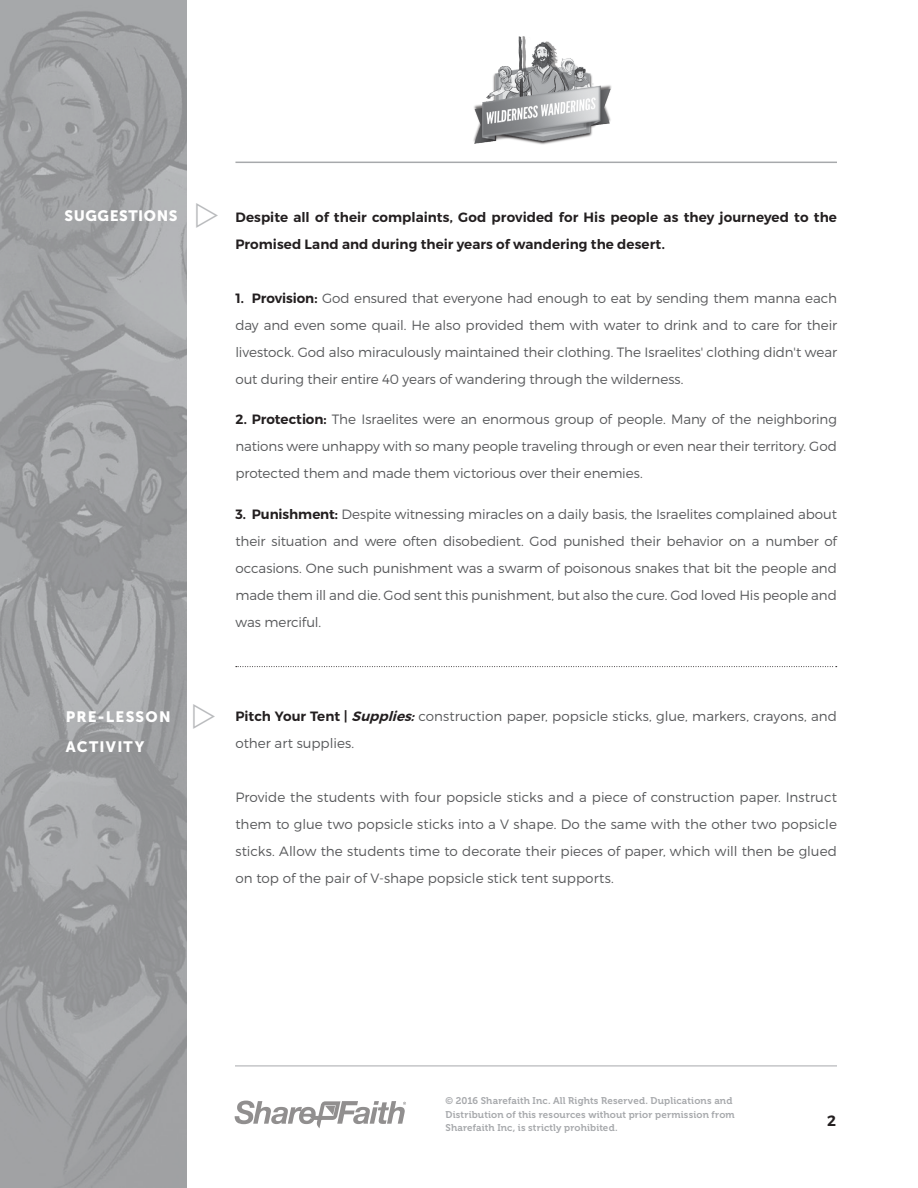
<style>
.page{position:relative;width:918px;height:1188px;background:#fff}
.page>*{position:absolute;margin:0;border:0;box-sizing:border-box;transform-origin:0 0}
.Heading{font:15px "Museo Sans 900";letter-spacing:.075em;color:#fff}
.Heading-2{font:15px "Museo Sans 900";letter-spacing:.035em;color:#fff}
.t1{font:600 15px "Montserrat";color:#231f20}
.body_paragraph{font:300 13.5px/27px "Montserrat";letter-spacing:-.005em;color:#58595b;text-align:justify}
.body_paragraph-2{font:600 13.5px/27px "Montserrat";letter-spacing:.005em;color:#231f20}
.t2{font:9.75px/13.5px "Museo 700";letter-spacing:.015em;color:#a7a9ac}
.s1{font-weight:600;color:#231f20}
.s2{font-weight:600;font-style:italic;color:#231f20}
</style>
<div class="page">
<img style="left:0;top:0;width:187px;height:1188px">
<hr style="left:235px;top:1066px;width:602px;height:1px;background:#a7a9ac">
<svg style="left:235px;top:1101px;width:171px;height:27px"></svg>
<img style="left:473px;top:36px;width:139px;height:109px">
<hr style="left:235px;top:162px;width:602px;height:1px;background:#a7a9ac">
<svg style="left:236px;top:666px;width:601px;height:1px"></svg>
<p class="Heading-2" style="left:64px;top:207px;width:114px">SUGGESTIONS</p>
<p class="Heading" style="left:66px;top:708px;width:106px">PRE-LESSON</p>
<p class="Heading" style="left:66px;top:738px;width:80px">ACTIVITY</p>
<p class="body_paragraph-2" style="left:235px;top:203px;width:603px">Despite all of their complaints, God provided for His people as they journeyed to the<br>Promised Land and during their years of wandering the desert.</p>
<p class="body_paragraph" style="left:235px;top:284px;width:603px"><span class="s1">1. Provision:</span> God ensured that everyone had enough to eat by sending them manna each day and even some quail. He also provided them with water to drink and to care for their livestock. God also miraculously maintained their clothing. The Israelites' clothing didn't wear out during their entire 40 years of wandering through the wilderness.</p>
<p class="body_paragraph" style="left:235px;top:405px;width:603px"><span class="s1">2. Protection:</span> The Israelites were an enormous group of people. Many of the neighboring nations were unhappy with so many people traveling through or even near their territory. God protected them and made them victorious over their enemies.</p>
<p class="body_paragraph" style="left:235px;top:500px;width:603px"><span class="s1">3. Punishment:</span> Despite witnessing miracles on a daily basis, the Israelites complained about their situation and were often disobedient. God punished their behavior on a number of occasions. One such punishment was a swarm of poisonous snakes that bit the people and made them ill and die. God sent this punishment, but also the cure. God loved His people and was merciful.</p>
<p class="body_paragraph" style="left:235px;top:702px;width:603px"><span class="s1">Pitch Your Tent |</span> <span class="s2">Supplies:</span>construction paper, popsicle sticks, glue, markers, crayons, and other art supplies.</p>
<p class="body_paragraph" style="left:235px;top:783px;width:603px">Provide the students with four popsicle sticks and a piece of construction paper. Instruct them to glue two popsicle sticks into a V shape. Do the same with the other two popsicle sticks. Allow the students time to decorate their pieces of paper, which will then be glued on top of the pair of V-shape popsicle stick tent supports.</p>
<p class="t2" style="left:446px;top:1094px;width:291px">© 2016 Sharefaith Inc. All Rights Reserved. Duplications and<br>Distribution of this resources without prior permission from<br>Sharefaith Inc, is strictly prohibited.</p>
<p class="t1" style="left:827px;top:1112px;width:10px">2</p>
</div>
